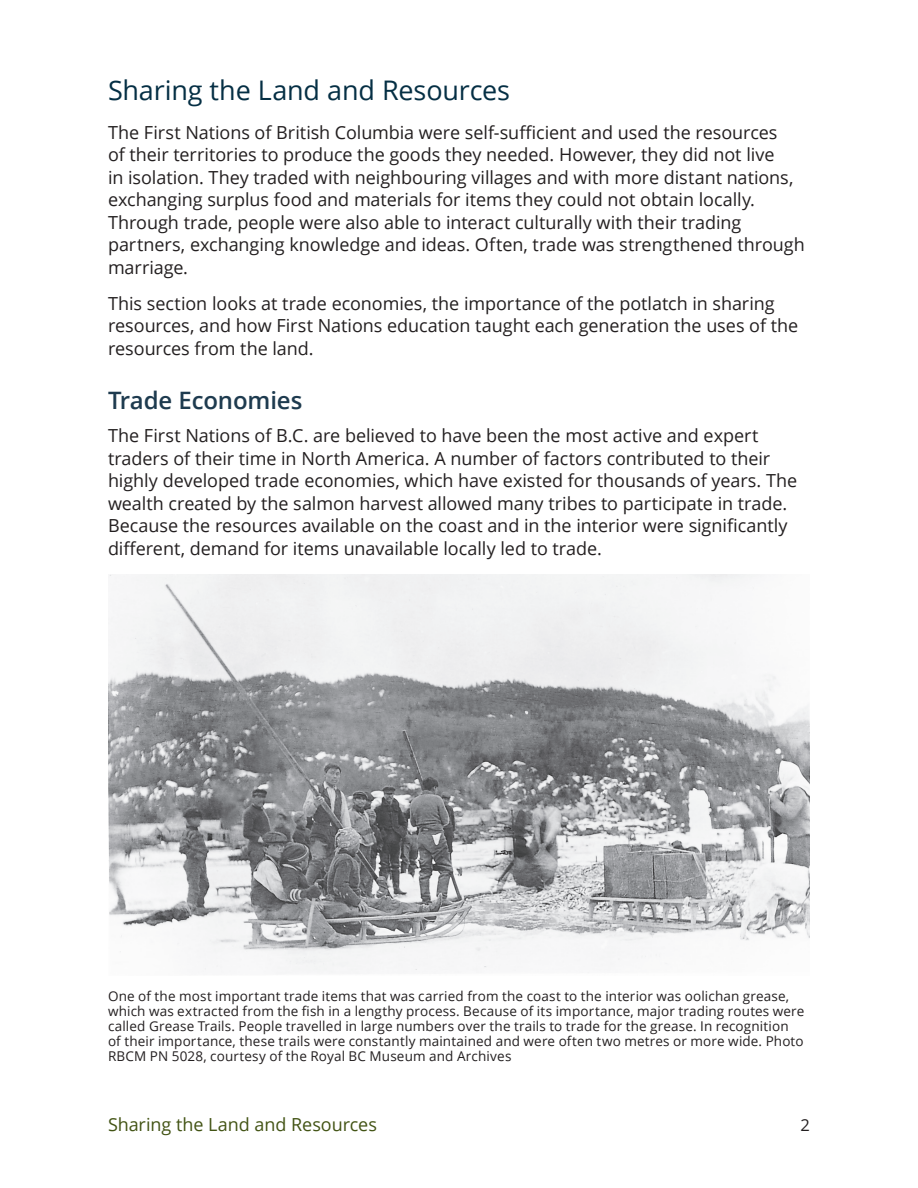
<style>
.page{position:relative;width:918px;height:1188px;background:#fff}
.page>*{position:absolute;margin:0;border:0;box-sizing:border-box;transform-origin:0 0}
.t1{font:27px "Open Sans";letter-spacing:-.005em;color:#052f44}
.t2{font:600 24px "Open Sans";letter-spacing:-.005em;color:#1e3b4f}
.Body{font:18px/22.5px "Open Sans";letter-spacing:-.005em;color:#231f20}
.t3{font:18px "Open Sans";letter-spacing:-.005em;color:#425314}
.t4{font:16.5px "Open Sans";color:#231f20}
.footnote{font:13.5px/15px "Open Sans";letter-spacing:.01em;color:#231f20}
</style>
<div class="page">
<img style="left:109px;top:575px;width:701px;height:399px">
<h2 class="t1" style="left:108px;top:72px;width:404px">Sharing the Land and Resources</h2>
<p class="Body" style="left:108px;top:121px;width:698px">The First Nations of British Columbia were self-sufficient and used the resources<br>of their territories to produce the goods they needed. However, they did not live<br>in isolation. They traded with neighbouring villages and with more distant nations, exchanging surplus food and materials for items they could not obtain locally.<br>Through trade, people were also able to interact culturally with their trading partners, exchanging knowledge and ideas. Often, trade was strengthened through marriage.</p>
<p class="Body" style="left:108px;top:292px;width:692px">This section looks at trade economies, the importance of the potlatch in sharing resources, and how First Nations education taught each generation the uses of the resources from the land.</p>
<h3 class="t2" style="left:108px;top:384px;width:196px">Trade Economies</h3>
<p class="Body" style="left:108px;top:424px;width:691px">The First Nations of B.C. are believed to have been the most active and expert traders of their time in North America. A number of factors contributed to their highly developed trade economies, which have existed for thousands of years. The wealth created by the salmon harvest allowed many tribes to participate in trade.<br>Because the resources available on the coast and in the interior were significantly different, demand for items unavailable locally led to trade.</p>
<p class="footnote" style="left:108px;top:988px;width:698px">One of the most important trade items that was carried from the coast to the interior was oolichan grease, which was extracted from the fish in a lengthy process. Because of its importance, major trading routes were called Grease Trails. People travelled in large numbers over the trails to trade for the grease. In recognition of their importance, these trails were constantly maintained and were often two metres or more wide. Photo RBCM PN 5028, courtesy of the Royal BC Museum and Archives</p>
<p class="t3" style="left:108px;top:1112px;width:270px">Sharing the Land and Resources</p>
<p class="t4" style="left:801px;top:1113px;width:11px">2</p>
</div>
